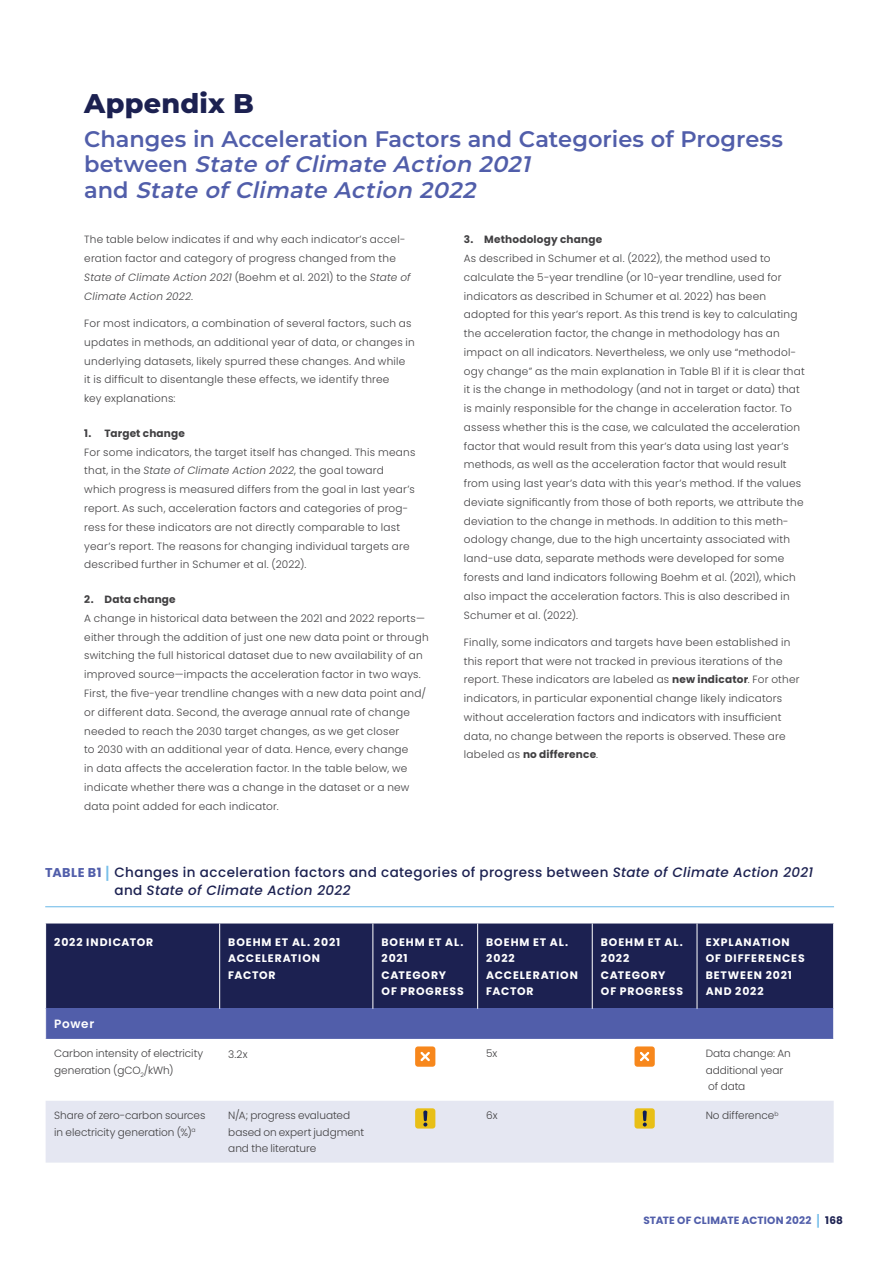
<style>
.page{position:relative;width:893px;height:1263px;background:#fff}
.page>*{position:absolute;margin:0;border:0;box-sizing:border-box;transform-origin:0 0}
.t1{font:800 27px "Montserrat";letter-spacing:.01em;color:#1c2151}
.t2{font:600 22.5px/25.5px "Montserrat";color:#515eaa}
.t3{font:500 13.5px/18px "Poppins";letter-spacing:.035em;color:#1c2151}
.t4{font:600 12px "Poppins";letter-spacing:.055em;color:#fff}
.t5{font:700 10.8px/16.5px "Poppins";letter-spacing:.08em;color:#fff}
.t6{font:300 10.5px/18.8px "Poppins";letter-spacing:.02em;color:#414042}
.t7{font:300 10.5px/16.5px "Poppins";letter-spacing:-.005em;color:#414042}
.t8{font:700 10.5px "Poppins";letter-spacing:.02em;color:#414042}
.t9{font:700 10.5px "Poppins";letter-spacing:.015em;color:#515eaa}
.s1{font-style:italic}
.s2{font-weight:700}
.s3{font-weight:700;font-size:12.75px;color:#515eaa}
.s4{font-size:16.5px;color:#78bfea}
.s5{font-weight:500;font-size:15px;color:#78bfea}
.s6{color:#1c2151}
</style>
<div class="page">
<hr style="left:45px;top:906px;width:789px;height:1px;background:#78bfea">
<div style="left:46px;top:923px;width:787px;height:86px;background:#1c2151"></div>
<div style="left:46px;top:1009px;width:788px;height:30px;background:#515eaa"></div>
<div style="left:46px;top:1101px;width:788px;height:61px;background:#e5e7f2"></div>
<hr style="left:219px;top:923px;width:1px;height:86px;background:#fff">
<hr style="left:372px;top:923px;width:1px;height:86px;background:#fff">
<hr style="left:477px;top:923px;width:1px;height:86px;background:#fff">
<hr style="left:592px;top:923px;width:1px;height:86px;background:#fff">
<hr style="left:697px;top:923px;width:1px;height:86px;background:#fff">
<hr style="left:833px;top:1009px;width:1px;height:30px;background:#fff">
<div style="left:415px;top:1046px;width:20px;height:21px;background:#f7871c;border-radius:3px"></div>
<svg style="left:420px;top:1052px;width:10px;height:9px"></svg>
<div style="left:634px;top:1046px;width:21px;height:21px;background:#f7871c;border-radius:3px"></div>
<svg style="left:640px;top:1052px;width:9px;height:9px"></svg>
<div style="left:415px;top:1108px;width:20px;height:20px;background:#e8bf17;border-radius:3px"></div>
<svg style="left:423px;top:1110px;width:4px;height:16px"></svg>
<div style="left:634px;top:1108px;width:21px;height:20px;background:#e8bf17;border-radius:3px"></div>
<svg style="left:643px;top:1110px;width:4px;height:16px"></svg>
<h1 class="t1" style="left:84px;top:85px;width:171px">Appendix B</h1>
<h2 class="t2" style="left:84px;top:125px;width:700px">Changes in Acceleration Factors and Categories of Progress b e t w e e n <span class="s1">State ofClimate Action 2021<br></span>a n d <span class="s1">State ofClimate Action 2022</span></h2>
<p class="t6" style="left:84px;top:230px;width:328px">The table below indicates if and why each indicator’s accel&shy;eration factor and category of progress changed from the <span class="s1">State of Climate Action 2021</span> (Boehm et al. 2021) to the <span class="s1">State of Climate Action 2022</span>.</p>
<p class="t6" style="left:84px;top:314px;width:332px">For most indicators, a combination of several factors, such as updates in methods, an additional year of data, or changes in underlying datasets, likely spurred these changes. And while<br>it is difficult to disentangle these effects, we identify three<br>key explanations:</p>
<p class="t8" style="left:84px;top:427px;width:102px">1. Target change</p>
<p class="t6" style="left:84px;top:443px;width:333px">For some indicators, the target itself has changed. This means that, in the <span class="s1">State of Climate Action 2022</span>, the goal toward which progress is measured differs from the goal in last year’s report. As such, acceleration factors and categories of prog&shy;ress for these indicators are not directly comparable to last year’s report. The reasons for changing individual targets are described further in Schumer et al. (2022).</p>
<p class="t8" style="left:84px;top:593px;width:93px">2. Data change</p>
<p class="t6" style="left:84px;top:609px;width:346px">A change in historical data between the 2021 and 2022 reports— either through the addition of just one new data point or through switching the full historical dataset due to new availability of an improved source—impacts the acceleration factor in two ways.<br>First, the five-year trendline changes with a new data point and/ or different data. Second, the average annual rate of change needed to reach the 2030 target changes, as we get closer<br>to 2030 with an additional year of data. Hence, every change<br>in data affects the acceleration factor. In the table below, we indicate whether there was a change in the dataset or a new data point added for each indicator.</p>
<p class="t8" style="left:464px;top:234px;width:140px">3. Methodology change</p>
<p class="t6" style="left:464px;top:249px;width:342px">As described in Schumer et al. (2022), the method used to calculate the 5-year trendline (or 10-year trendline, used for indicators as described in Schumer et al. 2022) has been adopted for this year’s report. As this trend is key to calculating the acceleration factor, the change in methodology has an impact on all indicators. Nevertheless, we only use “methodol&shy;ogy change” as the main explanation in Table B1 if it is clear that it is the change in methodology (and not in target or data) that is mainly responsible for the change in acceleration factor. To assess whether this is the case, we calculated the acceleration factor that would result from this year’s data using last year’s methods, as well as the acceleration factor that would result from using last year’s data with this year’s method. If the values deviate significantly from those of both reports, we attribute the deviation to the change in methods. In addition to this meth&shy;odology change, due to the high uncertainty associated with land-use data, separate methods were developed for some forests and land indicators following Boehm et al. (2021), which also impact the acceleration factors. This is also described in Schumer et al. (2022).</p>
<p class="t6" style="left:464px;top:633px;width:337px">Finally, some indicators and targets have been established in this report that were not tracked in previous iterations of the report. These indicators are labeled as <span class="s2">new indicator</span>. For other indicators, in particular exponential change likely indicators without acceleration factors and indicators with insufficient data, no change between the reports is observed. These are labeled as <span class="s2">no difference</span>.</p>
<p class="t3" style="left:115px;top:864px;width:700px;text-indent:-69px"><span class="s3">TABLE B1</span> <span class="s4">|</span> Changes in acceleration factors and categories of progress between <span class="s1">State of Climate Action 2021 </span>and <span class="s1">State of Climate Action 2022</span></p>
<p class="t5" style="left:54px;top:934px;width:101px">2022 INDICATOR</p>
<p class="t5" style="left:228px;top:934px;width:113px">BOEHM ET AL. 2021<br>ACCELERATION<br>FACTOR</p>
<p class="t5" style="left:381px;top:934px;width:84px">BOEHM ET AL.<br>2021<br>CATEGORY<br>OF PROGRESS</p>
<p class="t5" style="left:486px;top:934px;width:93px">BOEHM ET AL.<br>2022<br>ACCELERATION<br>FACTOR</p>
<p class="t5" style="left:601px;top:934px;width:84px">BOEHM ET AL.<br>2022<br>CATEGORY<br>OF PROGRESS</p>
<p class="t5" style="left:706px;top:934px;width:101px">EXPLANATION<br>OF DIFFERENCES<br>BETWEEN 2021<br>AND 2022</p>
<p class="t4" style="left:54px;top:1017px;width:42px">Power</p>
<p class="t7" style="left:54px;top:1045px;width:151px">Carbon intensity of electricity generation (gCO<sub>2</sub>/kWh)</p>
<p class="t6" style="left:228px;top:1044px;width:21px">3.2x</p>
<p class="t6" style="left:486px;top:1044px;width:13px">5x</p>
<p class="t7" style="left:706px;top:1045px;width:87px">Data change: An additional year of data</p>
<p class="t7" style="left:54px;top:1107px;width:153px">Share of zero-carbon sources in electricity generation (%)<sup>a</sup></p>
<p class="t7" style="left:228px;top:1107px;width:137px">N/A; progress evaluated based on expert judgment and the literature</p>
<p class="t6" style="left:486px;top:1106px;width:13px">6x</p>
<p class="t7" style="left:706px;top:1107px;width:74px">No difference<sup>b</sup></p>
<p class="t9" style="left:643px;top:1214px;width:201px">STATE OF CLIMATE ACTION 2022 <span class="s5">|</span> <span class="s6">168</span></p>
</div>
